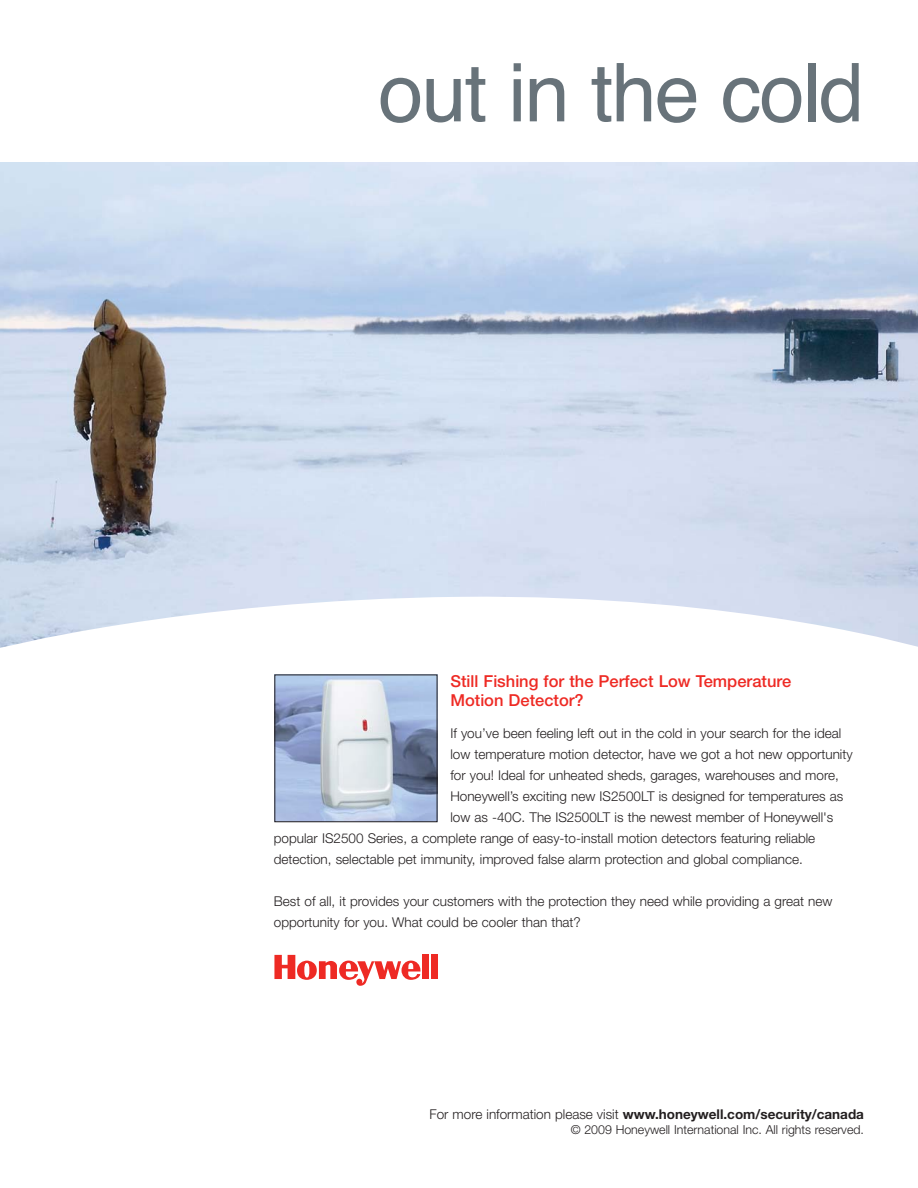
<style>
.page{position:relative;width:918px;height:1188px;background:#fff}
.page>*{position:absolute;margin:0;border:0;box-sizing:border-box;transform-origin:0 0}
.t1{font:81px "Helvetica";letter-spacing:-.02em;color:#68737a}
.t2{font:500 16.5px/19.5px "Helvetica Neue";color:#ee2a24}
.t3{font:300 13.5px/21px "Helvetica Neue";color:#231f20}
.t4{font:700 13.5px "Helvetica Neue";color:#231f20}
.t5{font:300 12.3px "Helvetica Neue";color:#231f20}
.s1{font-weight:300}
</style>
<div class="page">
<img style="left:0;top:162px;width:918px;height:486px">
<img style="left:276px;top:677px;width:159px;height:143px">
<div style="left:274px;top:675px;width:163px;height:147px;border:1px solid #231f20"></div>
<div style="left:422px;top:955px;width:7px;height:24px;background:#ee2a24"></div>
<div style="left:431px;top:955px;width:7px;height:24px;background:#ee2a24"></div>
<svg style="left:274px;top:955px;width:147px;height:31px"></svg>
<h1 class="t1" style="left:378px;top:63px;width:487px">out in the cold</h1>
<p class="t2" style="left:450px;top:673px;width:342px">Still Fishing for the Perfect Low Temperature<br>Motion Detector?</p>
<p class="t3" style="left:450px;top:724px;width:392px">If you’ve been feeling left out in the cold in your search for the ideal</p>
<p class="t3" style="left:450px;top:745px;width:404px">low temperature motion detector, have we got a hot new opportunity</p>
<p class="t3" style="left:450px;top:766px;width:390px">for you! Ideal for unheated sheds, garages, warehouses and more,</p>
<p class="t3" style="left:450px;top:787px;width:394px">Honeywell’s exciting new IS2500LT is designed for temperatures as</p>
<p class="t3" style="left:450px;top:808px;width:385px">low as -40C. The IS2500LT is the newest member of Honeywell's</p>
<p class="t3" style="left:274px;top:829px;width:543px">popular IS2500 Series, a complete range of easy-to-install motion detectors featuring reliable</p>
<p class="t3" style="left:274px;top:850px;width:530px">detection, selectable pet immunity, improved false alarm protection and global compliance.</p>
<p class="t3" style="left:274px;top:892px;width:560px">Best of all, it provides your customers with the protection they need while providing a great new opportunity for you. What could be cooler than that?</p>
<p class="t4" style="left:430px;top:1110px;width:436px"><span class="s1">For more information please visit</span> www.honeywell.com/security/canada</p>
<p class="t5" style="left:571px;top:1125px;width:295px">© 2009 Honeywell International Inc. All rights reserved.</p>
</div>
